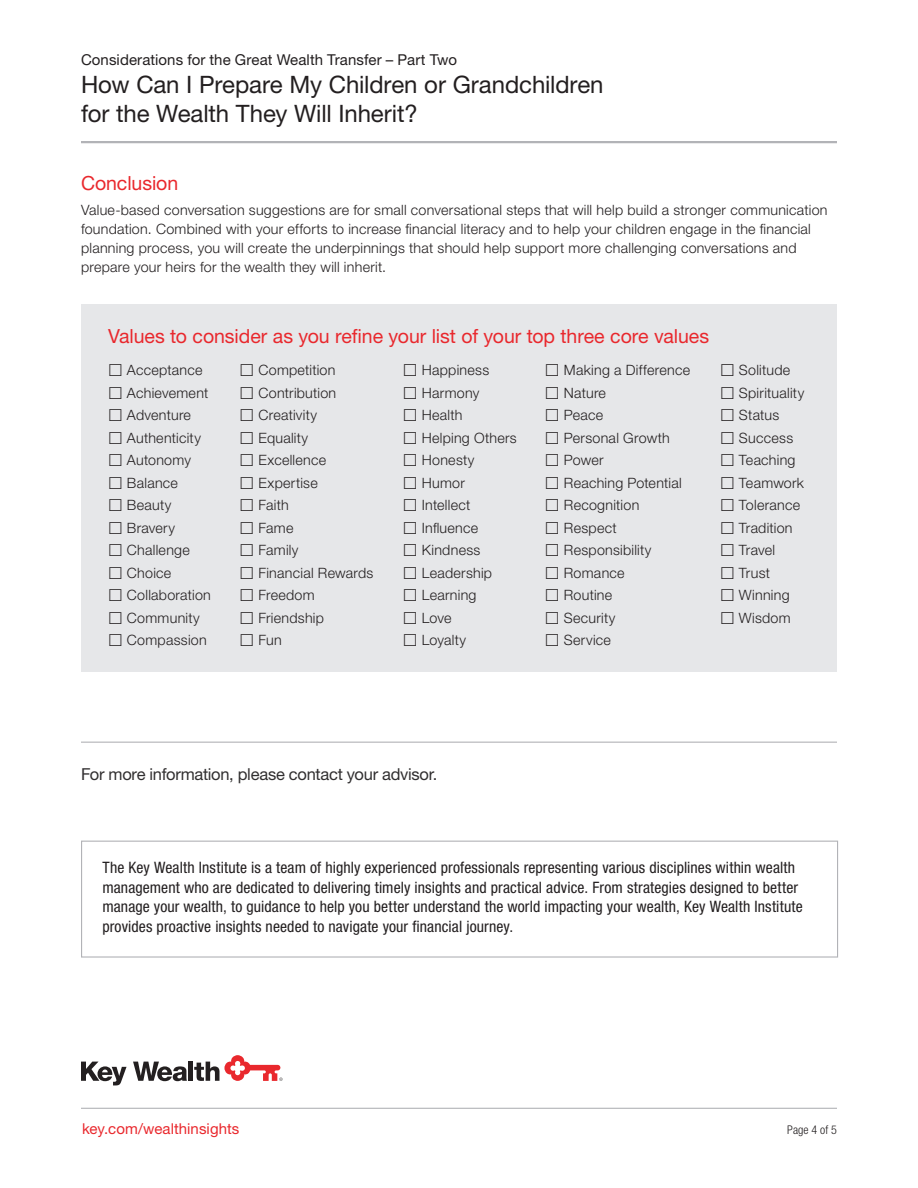
<style>
.page{position:relative;width:918px;height:1188px;background:#fff}
.page>*{position:absolute;margin:0;border:0;box-sizing:border-box;transform-origin:0 0}
.Headline_Title_-_23_26_Roman{font:24px/28.5px "Helvetica Neue LT Std";letter-spacing:-.005em;color:#231f20}
.Subhead_1_-_13_15_Roman__Red{font:19.5px "Helvetica Neue LT Std";letter-spacing:-.005em;color:#e9282d}
.CTA_-_11_14_Roman{font:16.5px "Helvetica Neue LT Std";letter-spacing:-.015em;color:#312f30}
.KWI_Boilerplate_-_10_5_13_Roman_Cond{font:condensed 15.75px/19.5px "Helvetica Neue LT Std";letter-spacing:.01em;color:#231f20}
.Headline_Title_-_23_26_Roman-2{font:15px "Helvetica Neue LT Std";letter-spacing:.005em;color:#231f20}
.Bottom_URL_-_10_12_Roman__Red{font:15px "Helvetica Neue LT Std";letter-spacing:.005em;color:#e9282d}
.Body_Copy_9_5_12_5_light_blk{font:300 14.25px/18.8px "Helvetica Neue LT Std";letter-spacing:.02em;color:#231f20}
.Bottom_Page_Number_8_9_Light_Cond{font:300 condensed 12px "Helvetica Neue LT Std";letter-spacing:.005em;color:#231f20}
</style>
<div class="page">
<div style="left:81px;top:305px;width:756px;height:367px;background:#e6e7e9"></div>
<hr style="left:81px;top:1108px;width:756px;height:1px;background:#b2b3b7">
<svg style="left:81px;top:1062px;width:46px;height:23px"></svg>
<svg style="left:133px;top:1062px;width:54px;height:19px"></svg>
<div style="left:188px;top:1062px;width:5px;height:19px;background:#231f20"></div>
<svg style="left:194px;top:1055px;width:89px;height:26px"></svg>
<hr style="left:81px;top:141px;width:756px;height:2px;background:#b2b3b7">
<hr style="left:81px;top:742px;width:756px;height:1px;background:#b2b3b7">
<div style="left:81px;top:841px;width:757px;height:117px;border:1px solid #b2b3b7"></div>
<p class="Headline_Title_-_23_26_Roman-2" style="left:81px;top:50px;width:378px">Considerations for the Great Wealth Transfer – Part Two</p>
<p class="Headline_Title_-_23_26_Roman" style="left:81px;top:70px;width:524px">How Can I Prepare My Children or Grandchildren for the Wealth They Will Inherit?</p>
<p class="Subhead_1_-_13_15_Roman__Red" style="left:81px;top:171px;width:99px">Conclusion</p>
<p class="Body_Copy_9_5_12_5_light_blk" style="left:81px;top:201px;width:748px">Value-based conversation suggestions are for small conversational steps that will help build a stronger communication foundation. Combined with your efforts to increase financial literacy and to help your children engage in the financial planning process, you will create the underpinnings that should help support more challenging conversations and prepare your heirs for the wealth they will inherit.</p>
<p class="Subhead_1_-_13_15_Roman__Red" style="left:108px;top:324px;width:603px">Values to consider as you refine your list of your top three core values</p>
<p class="Body_Copy_9_5_12_5_light_blk" style="left:127px;top:361px;width:77px">Acceptance</p>
<p class="Body_Copy_9_5_12_5_light_blk" style="left:127px;top:383px;width:83px">Achievement</p>
<p class="Body_Copy_9_5_12_5_light_blk" style="left:127px;top:406px;width:66px">Adventure</p>
<p class="Body_Copy_9_5_12_5_light_blk" style="left:127px;top:428px;width:76px">Authenticity</p>
<p class="Body_Copy_9_5_12_5_light_blk" style="left:127px;top:451px;width:66px">Autonomy</p>
<p class="Body_Copy_9_5_12_5_light_blk" style="left:127px;top:473px;width:53px">Balance</p>
<p class="Body_Copy_9_5_12_5_light_blk" style="left:127px;top:496px;width:46px">Beauty</p>
<p class="Body_Copy_9_5_12_5_light_blk" style="left:127px;top:518px;width:50px">Bravery</p>
<p class="Body_Copy_9_5_12_5_light_blk" style="left:127px;top:541px;width:64px">Challenge</p>
<p class="Body_Copy_9_5_12_5_light_blk" style="left:127px;top:563px;width:46px">Choice</p>
<p class="Body_Copy_9_5_12_5_light_blk" style="left:127px;top:586px;width:85px">Collaboration</p>
<p class="Body_Copy_9_5_12_5_light_blk" style="left:127px;top:608px;width:74px">Community</p>
<p class="Body_Copy_9_5_12_5_light_blk" style="left:127px;top:631px;width:81px">Compassion</p>
<p class="Body_Copy_9_5_12_5_light_blk" style="left:259px;top:361px;width:78px">Competition</p>
<p class="Body_Copy_9_5_12_5_light_blk" style="left:259px;top:383px;width:79px">Contribution</p>
<p class="Body_Copy_9_5_12_5_light_blk" style="left:259px;top:406px;width:60px">Creativity</p>
<p class="Body_Copy_9_5_12_5_light_blk" style="left:259px;top:428px;width:51px">Equality</p>
<p class="Body_Copy_9_5_12_5_light_blk" style="left:259px;top:451px;width:69px">Excellence</p>
<p class="Body_Copy_9_5_12_5_light_blk" style="left:259px;top:473px;width:61px">Expertise</p>
<p class="Body_Copy_9_5_12_5_light_blk" style="left:259px;top:496px;width:32px">Faith</p>
<p class="Body_Copy_9_5_12_5_light_blk" style="left:259px;top:518px;width:36px">Fame</p>
<p class="Body_Copy_9_5_12_5_light_blk" style="left:259px;top:541px;width:41px">Family</p>
<p class="Body_Copy_9_5_12_5_light_blk" style="left:259px;top:563px;width:116px">Financial Rewards</p>
<p class="Body_Copy_9_5_12_5_light_blk" style="left:259px;top:586px;width:58px">Freedom</p>
<p class="Body_Copy_9_5_12_5_light_blk" style="left:259px;top:608px;width:67px">Friendship</p>
<p class="Body_Copy_9_5_12_5_light_blk" style="left:259px;top:631px;width:25px">Fun</p>
<p class="Body_Copy_9_5_12_5_light_blk" style="left:422px;top:361px;width:69px">Happiness</p>
<p class="Body_Copy_9_5_12_5_light_blk" style="left:422px;top:383px;width:59px">Harmony</p>
<p class="Body_Copy_9_5_12_5_light_blk" style="left:422px;top:406px;width:42px">Health</p>
<p class="Body_Copy_9_5_12_5_light_blk" style="left:422px;top:428px;width:96px">Helping Others</p>
<p class="Body_Copy_9_5_12_5_light_blk" style="left:422px;top:451px;width:54px">Honesty</p>
<p class="Body_Copy_9_5_12_5_light_blk" style="left:422px;top:473px;width:45px">Humor</p>
<p class="Body_Copy_9_5_12_5_light_blk" style="left:422px;top:496px;width:50px">Intellect</p>
<p class="Body_Copy_9_5_12_5_light_blk" style="left:422px;top:518px;width:58px">Influence</p>
<p class="Body_Copy_9_5_12_5_light_blk" style="left:422px;top:541px;width:60px">Kindness</p>
<p class="Body_Copy_9_5_12_5_light_blk" style="left:422px;top:563px;width:72px">Leadership</p>
<p class="Body_Copy_9_5_12_5_light_blk" style="left:422px;top:586px;width:56px">Learning</p>
<p class="Body_Copy_9_5_12_5_light_blk" style="left:422px;top:608px;width:31px">Love</p>
<p class="Body_Copy_9_5_12_5_light_blk" style="left:422px;top:631px;width:46px">Loyalty</p>
<p class="Body_Copy_9_5_12_5_light_blk" style="left:564px;top:361px;width:128px">Making a Difference</p>
<p class="Body_Copy_9_5_12_5_light_blk" style="left:564px;top:383px;width:44px">Nature</p>
<p class="Body_Copy_9_5_12_5_light_blk" style="left:564px;top:406px;width:41px">Peace</p>
<p class="Body_Copy_9_5_12_5_light_blk" style="left:564px;top:428px;width:108px">Personal Growth</p>
<p class="Body_Copy_9_5_12_5_light_blk" style="left:564px;top:451px;width:41px">Power</p>
<p class="Body_Copy_9_5_12_5_light_blk" style="left:564px;top:473px;width:119px">Reaching Potential</p>
<p class="Body_Copy_9_5_12_5_light_blk" style="left:564px;top:496px;width:77px">Recognition</p>
<p class="Body_Copy_9_5_12_5_light_blk" style="left:564px;top:518px;width:54px">Respect</p>
<p class="Body_Copy_9_5_12_5_light_blk" style="left:564px;top:541px;width:89px">Responsibility</p>
<p class="Body_Copy_9_5_12_5_light_blk" style="left:564px;top:563px;width:62px">Romance</p>
<p class="Body_Copy_9_5_12_5_light_blk" style="left:564px;top:586px;width:50px">Routine</p>
<p class="Body_Copy_9_5_12_5_light_blk" style="left:564px;top:608px;width:53px">Security</p>
<p class="Body_Copy_9_5_12_5_light_blk" style="left:564px;top:631px;width:49px">Service</p>
<p class="Body_Copy_9_5_12_5_light_blk" style="left:739px;top:361px;width:53px">Solitude</p>
<p class="Body_Copy_9_5_12_5_light_blk" style="left:739px;top:383px;width:67px">Spirituality</p>
<p class="Body_Copy_9_5_12_5_light_blk" style="left:739px;top:406px;width:42px">Status</p>
<p class="Body_Copy_9_5_12_5_light_blk" style="left:739px;top:428px;width:56px">Success</p>
<p class="Body_Copy_9_5_12_5_light_blk" style="left:739px;top:451px;width:58px">Teaching</p>
<p class="Body_Copy_9_5_12_5_light_blk" style="left:739px;top:473px;width:67px">Teamwork</p>
<p class="Body_Copy_9_5_12_5_light_blk" style="left:739px;top:496px;width:63px">Tolerance</p>
<p class="Body_Copy_9_5_12_5_light_blk" style="left:739px;top:518px;width:55px">Tradition</p>
<p class="Body_Copy_9_5_12_5_light_blk" style="left:739px;top:541px;width:38px">Travel</p>
<p class="Body_Copy_9_5_12_5_light_blk" style="left:739px;top:563px;width:33px">Trust</p>
<p class="Body_Copy_9_5_12_5_light_blk" style="left:739px;top:586px;width:52px">Winning</p>
<p class="Body_Copy_9_5_12_5_light_blk" style="left:739px;top:608px;width:53px">Wisdom</p>
<p class="CTA_-_11_14_Roman" style="left:81px;top:765px;width:358px">For more information, please contact your advisor.</p>
<p class="KWI_Boilerplate_-_10_5_13_Roman_Cond" style="left:102px;top:858px;width:702px">The Key Wealth Institute is a team of highly experienced professionals representing various disciplines within wealth management who are dedicated to delivering timely insights and practical advice. From strategies designed to better manage your wealth, to guidance to help you better understand the world impacting your wealth, Key Wealth Institute provides proactive insights needed to navigate your financial journey.</p>
<p class="Bottom_URL_-_10_12_Roman__Red" style="left:82px;top:1120px;width:159px">key.com/wealthinsights</p>
<p class="Bottom_Page_Number_8_9_Light_Cond" style="left:787px;top:1123px;width:51px">Page 4 of 5</p>
</div>
